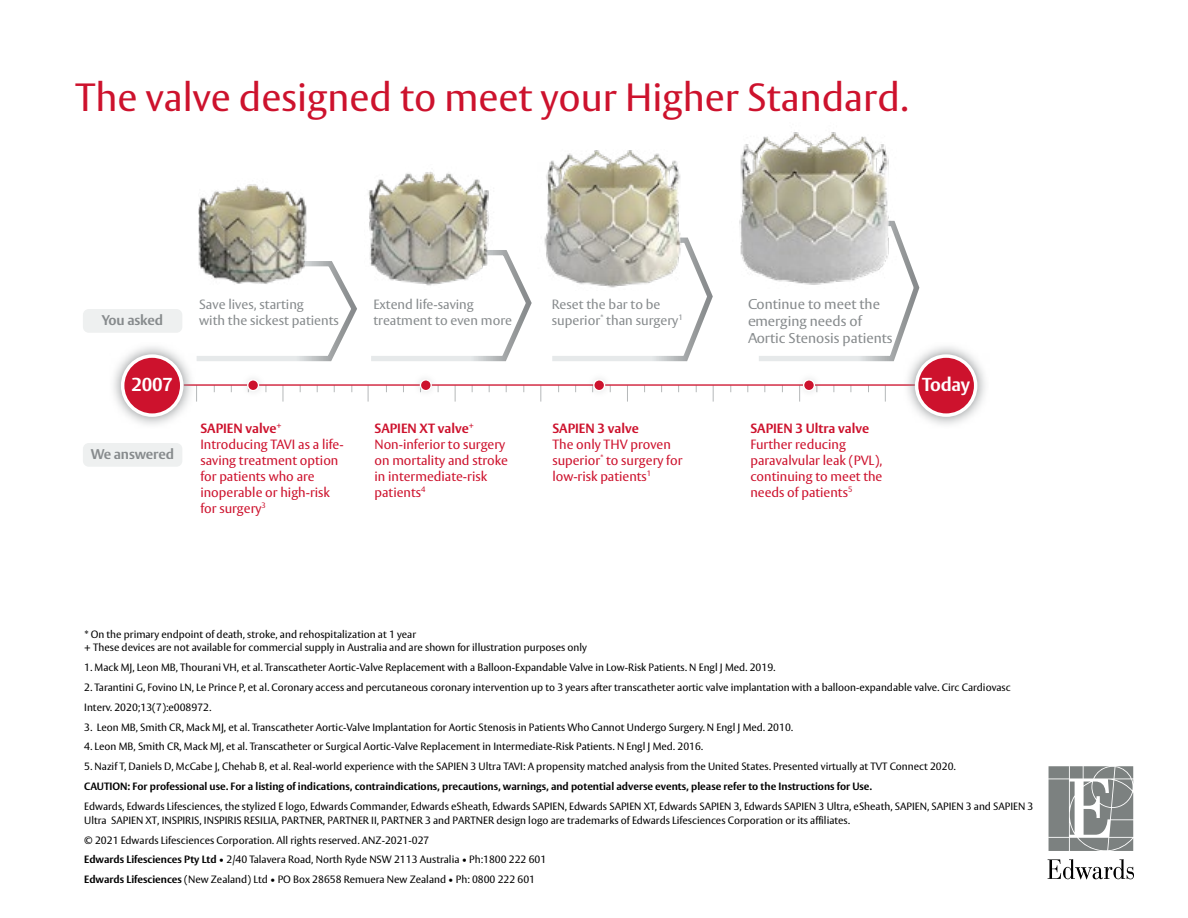
<style>
.page{position:relative;width:1188px;height:918px;background:#fff}
.page>*{position:absolute;margin:0;border:0;box-sizing:border-box;transform-origin:0 0}
.t1{font:39px "Vesta Std";color:#cd122d}
.t2{font:700 18.6px "Vesta Std";letter-spacing:-.01em;color:#fff}
.t3{font:14.1px/17px "Vesta Std";color:#878b8d}
.t4{font:700 13.95px "Vesta Std";letter-spacing:-.01em;color:#878b8d}
.t5{font:13.35px/15.9px "Vesta Std";color:#cd122d}
.t6{font:13.35px/15.9px "Vesta Std";color:#878b8d}
.t7{font:10.5px/20px "Vesta Std";color:#000}
.s1{font-weight:700}
</style>
<div class="page">
<svg style="left:1049px;top:766px;width:84px;height:85px;background:#969a99"></svg>
<svg style="left:1048px;top:859px;width:86px;height:20px"></svg>
<div style="left:83px;top:309px;width:99px;height:24px;background:#eef0f0;border-radius:6px"></div>
<div style="left:83px;top:443px;width:99px;height:24px;background:#eef0f0;border-radius:6px"></div>
<svg style="left:196px;top:261px;width:161px;height:101px"></svg>
<svg style="left:371px;top:250px;width:161px;height:112px"></svg>
<svg style="left:552px;top:237px;width:161px;height:125px"></svg>
<svg style="left:759px;top:252px;width:161px;height:110px"></svg>
<img style="left:198px;top:184px;width:109px;height:105px">
<img style="left:368px;top:172px;width:129px;height:117px">
<img style="left:739px;top:132px;width:167px;height:179px">
<img style="left:544px;top:150px;width:142px;height:141px">
<svg style="left:196px;top:386px;width:1px;height:16px"></svg>
<svg style="left:282px;top:386px;width:1px;height:16px"></svg>
<svg style="left:368px;top:386px;width:1px;height:16px"></svg>
<svg style="left:455px;top:386px;width:1px;height:16px"></svg>
<svg style="left:540px;top:386px;width:1px;height:16px"></svg>
<svg style="left:627px;top:386px;width:1px;height:16px"></svg>
<svg style="left:713px;top:386px;width:1px;height:16px"></svg>
<svg style="left:885px;top:386px;width:1px;height:16px"></svg>
<hr style="left:184px;top:384px;width:732px;height:2px;background:#cd122d">
<svg style="left:113px;top:346px;width:83px;height:79px"></svg>
<div style="left:123px;top:356px;width:59px;height:59px;background:#cd122d;border-radius:50%"></div>
<div style="left:121px;top:354px;width:62px;height:63px;border:3px solid #fff;border-radius:50%"></div>
<div style="left:413px;top:372px;width:25px;height:26px;background:#878b8d;opacity:.25"></div>
<div style="left:420px;top:380px;width:11px;height:11px;background:#cd122d;border-radius:50%"></div>
<div style="left:420px;top:379px;width:12px;height:12px;border:1px solid #fff;border-radius:50%"></div>
<div style="left:586px;top:372px;width:26px;height:26px;background:#878b8d;opacity:.25"></div>
<div style="left:594px;top:380px;width:11px;height:11px;background:#cd122d;border-radius:50%"></div>
<div style="left:593px;top:379px;width:12px;height:12px;border:1px solid #fff;border-radius:50%"></div>
<div style="left:796px;top:372px;width:26px;height:26px;background:#878b8d;opacity:.25"></div>
<div style="left:804px;top:380px;width:10px;height:11px;background:#cd122d;border-radius:50%"></div>
<div style="left:803px;top:379px;width:12px;height:12px;border:1px solid #fff;border-radius:50%"></div>
<svg style="left:903px;top:342px;width:82px;height:83px"></svg>
<div style="left:917px;top:356px;width:59px;height:59px;background:#cd122d;border-radius:50%"></div>
<div style="left:915px;top:354px;width:62px;height:63px;border:3px solid #fff;border-radius:50%"></div>
<div style="left:240px;top:372px;width:26px;height:26px;background:#878b8d;opacity:.25"></div>
<div style="left:248px;top:380px;width:10px;height:11px;background:#cd122d;border-radius:50%"></div>
<div style="left:247px;top:379px;width:12px;height:12px;border:1px solid #fff;border-radius:50%"></div>
<p class="t1" style="left:76px;top:75px;width:834px">The valve designed to meet your Higher Standard.</p>
<p class="t4" style="left:102px;top:312px;width:63px">You asked</p>
<p class="t6" style="left:199px;top:296px;width:141px">Save lives, starting<br>with the sickest patients</p>
<p class="t6" style="left:373px;top:296px;width:140px">Extend life-saving treatment to even more</p>
<p class="t6" style="left:552px;top:296px;width:110px">Reset the bar to be</p>
<p class="t6" style="left:552px;top:312px;width:133px">superior<sup>*</sup> than surgery<sup>1</sup></p>
<p class="t3" style="left:748px;top:296px;width:146px">Continue to meet the emerging needs of<br>Aortic Stenosis patients</p>
<p class="t2" style="left:131px;top:374px;width:43px">2007</p>
<p class="t2" style="left:922px;top:374px;width:50px">Today</p>
<p class="t4" style="left:91px;top:446px;width:85px">We answered</p>
<p class="t5" style="left:200px;top:420px;width:145px"><span class="s1">SAPIEN valve</span><sup>+<br></sup>Introducing TAVI as a life&shy;saving treatment option for patients who are inoperable or high-risk for surgery<sup>3</sup></p>
<p class="t5" style="left:374px;top:420px;width:135px"><span class="s1">SAPIEN XT valve</span><sup>+<br></sup>Non-inferior to surgery on mortality and stroke in intermediate-risk patients<sup>4</sup></p>
<p class="t5" style="left:552px;top:420px;width:132px"><span class="s1">SAPIEN 3 valve<br></span>The only THV proven superior<sup>*</sup> to surgery for low-risk patients<sup>1</sup></p>
<p class="t5" style="left:750px;top:420px;width:134px"><span class="s1">SAPIEN 3 Ultra valve<br></span>Further reducing paravalvular leak (PVL), continuing to meet the needs of patients<sup>5</sup></p>
<p class="t7" style="left:84px;top:627px;width:504px;line-height:13.5px">* On the primary endpoint of death, stroke, and rehospitalization at 1 year<br>+ These devices are not available for commercial supply in Australia and are shown for illustration purposes only</p>
<p class="t7" style="left:84px;top:657px;width:693px">1. Mack MJ, Leon MB, Thourani VH, et al. Transcatheter Aortic-Valve Replacement with a Balloon-Expandable Valve in Low-Risk Patients. N Engl J Med. 2019.</p>
<p class="t7" style="left:84px;top:677px;width:928px">2. Tarantini G, Fovino LN, Le Prince P, et al. Coronary access and percutaneous coronary intervention up to 3 years after transcatheter aortic valve implantation with a balloon-expandable valve. Circ Cardiovasc</p>
<p class="t7" style="left:84px;top:697px;width:129px">Interv. 2020;13(7):e008972.</p>
<p class="t7" style="left:84px;top:717px;width:710px">3. Leon MB, Smith CR, Mack MJ, et al. Transcatheter Aortic-Valve Implantation for Aortic Stenosis in Patients Who Cannot Undergo Surgery. N Engl J Med. 2010.</p>
<p class="t7" style="left:84px;top:737px;width:620px">4. Leon MB, Smith CR, Mack MJ, et al. Transcatheter or Surgical Aortic-Valve Replacement in Intermediate-Risk Patients. N Engl J Med. 2016.</p>
<p class="t7" style="left:84px;top:757px;width:873px">5. Nazif T, Daniels D, McCabe J, Chehab B, et al. Real-world experience with the SAPIEN 3 Ultra TAVI: A propensity matched analysis from the United States. Presented virtually at TVT Connect 2020.</p>
<p class="t7" style="left:84px;top:777px;width:951px"><span class="s1">CAUTION: For professional use. For a listing of indications, contraindications, precautions, warnings, and potential adverse events, please refer to the Instructions for Use.<br></span>Edwards, Edwards Lifesciences, the stylized E logo, Edwards Commander, Edwards eSheath, Edwards SAPIEN, Edwards SAPIEN XT, Edwards SAPIEN 3, Edwards SAPIEN 3 Ultra, eSheath, SAPIEN, SAPIEN 3 and SAPIEN 3</p>
<p class="t7" style="left:84px;top:810px;width:767px">Ultra SAPIEN XT, INSPIRIS, INSPIRIS RESILIA, PARTNER, PARTNER II, PARTNER 3 and PARTNER design logo are trademarks of Edwards Lifesciences Corporation or its affiliates. © 2021 Edwards Lifesciences Corporation. All rights reserved. ANZ-2021-027<br><span class="s1">Edwards Lifesciences Pty Ltd</span> • 2/40 Talavera Road, North Ryde NSW 2113 Australia • Ph:1800 222 601<br><span class="s1">Edwards Lifesciences</span> (New Zealand) Ltd • PO Box 28658 Remuera New Zealand • Ph: 0800 222 601</p>
</div>
